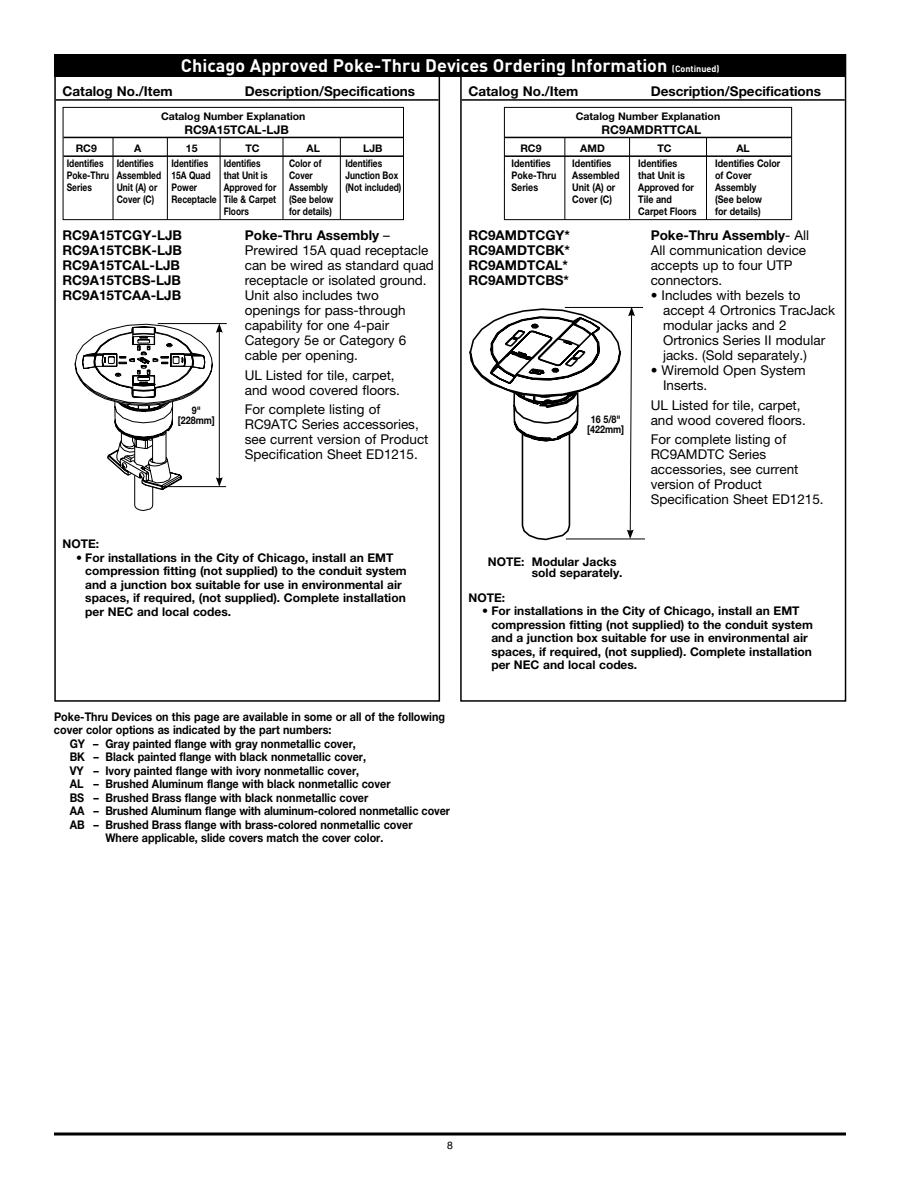
<style>
.page{position:relative;width:918px;height:1188px;background:#fff}
.page>*{position:absolute;margin:0;border:0;box-sizing:border-box;transform-origin:0 0}
.t1{font:700 18px "DIN Pro";color:#fff}
.t2{font:13.5px/15px "Helvetica Neue";color:#000}
.t3{font:700 13.5px "Helvetica Neue";color:#000}
.t4{font:700 12px "Helvetica Neue";color:#000;scale:.9 1}
.t5{font:700 12px/13.5px "Helvetica Neue";color:#000}
.t6{font:700 10.5px/12px "Helvetica Neue";color:#000;scale:.8 1}
.t7{font:700 10.5px/9.9px "Helvetica Neue";color:#000;text-align:center;scale:.85 1}
.t8{font:700 10.5px "Helvetica Neue";color:#000}
.t9{font:10.5px "Helvetica";color:#000}
.s1{font-size:9px}
.s2{font-weight:400}
</style>
<div class="page">
<hr style="left:462px;top:99px;width:383px;height:2px;background:#000">
<hr style="left:56px;top:99px;width:383px;height:2px;background:#000">
<div style="left:54px;top:54px;width:792px;height:23px;background:#000"></div>
<svg style="left:469px;top:308px;width:152px;height:232px"></svg>
<hr style="left:565px;top:307px;width:78px;height:1px;background:#000">
<hr style="left:566px;top:539px;width:79px;height:1px;background:#000">
<svg style="left:627px;top:308px;width:8px;height:231px"></svg>
<hr style="left:158px;top:323px;width:69px;height:1px;background:#000">
<hr style="left:164px;top:486px;width:62px;height:1px;background:#000">
<svg style="left:75px;top:323px;width:148px;height:188px"></svg>
<hr style="left:63px;top:137px;width:340px;height:1px;background:#000">
<hr style="left:63px;top:155px;width:340px;height:2px;background:#000">
<div style="left:63px;top:107px;width:341px;height:113px;border:1px solid #000"></div>
<hr style="left:113px;top:138px;width:1px;height:82px;background:#000">
<hr style="left:167px;top:137px;width:1px;height:83px;background:#000">
<hr style="left:220px;top:138px;width:1px;height:82px;background:#000">
<hr style="left:340px;top:137px;width:1px;height:82px;background:#000">
<hr style="left:283px;top:137px;width:1px;height:82px;background:#000">
<hr style="left:505px;top:137px;width:286px;height:1px;background:#000">
<hr style="left:505px;top:155px;width:286px;height:2px;background:#000">
<div style="left:504px;top:107px;width:288px;height:113px;border:1px solid #000"></div>
<hr style="left:564px;top:138px;width:1px;height:82px;background:#000">
<hr style="left:629px;top:138px;width:1px;height:81px;background:#000">
<hr style="left:706px;top:138px;width:1px;height:81px;background:#000">
<svg style="left:54px;top:1132px;width:792px;height:4px"></svg>
<h1 class="t1" style="left:181px;top:53px;width:540px">Chicago Approved Poke-Thru Devices Ordering Information <span class="s1">(Continued)</span></h1>
<p class="t3" style="left:63px;top:83px;width:112px">Catalog No./Item</p>
<p class="t3" style="left:245px;top:83px;width:172px">Description/Specifications</p>
<p class="t8" style="left:161px;top:110px;width:146px">Catalog Number Explanation</p>
<p class="t5" style="left:184px;top:122px;width:106px">RC9A15TCAL-LJB</p>
<p class="t8" style="left:76px;top:142px;width:23px">RC9</p>
<p class="t8" style="left:134px;top:142px;width:9px">A</p>
<p class="t8" style="left:186px;top:142px;width:13px">15</p>
<p class="t8" style="left:245px;top:142px;width:16px">TC</p>
<p class="t8" style="left:306px;top:142px;width:15px">AL</p>
<p class="t8" style="left:363px;top:142px;width:21px">LJB</p>
<p class="t6" style="left:67px;top:157px;width:110px">Identifies Identifies</p>
<p class="t6" style="left:171px;top:157px;width:48px">Identifies</p>
<p class="t6" style="left:224px;top:157px;width:48px">Identifies</p>
<p class="t6" style="left:289px;top:157px;width:42px">Color of</p>
<p class="t6" style="left:345px;top:157px;width:48px">Identifies</p>
<p class="t6" style="left:67px;top:169px;width:181px">Poke-Thru Assembled 15A Quad</p>
<p class="t6" style="left:224px;top:169px;width:56px">that Unit is</p>
<p class="t6" style="left:289px;top:169px;width:31px">Cover</p>
<p class="t6" style="left:345px;top:169px;width:68px">Junction Box</p>
<p class="t6" style="left:67px;top:181px;width:33px">Series</p>
<p class="t6" style="left:117px;top:181px;width:52px">Unit (A) or</p>
<p class="t6" style="left:171px;top:181px;width:34px">Power</p>
<p class="t6" style="left:224px;top:181px;width:132px">Approved for Assembly</p>
<p class="t6" style="left:345px;top:181px;width:72px">(Not included)</p>
<p class="t6" style="left:117px;top:193px;width:48px">Cover (C)</p>
<p class="t6" style="left:224px;top:193px;width:138px;text-indent:-52px">Receptacle Tile &amp; Carpet (See below<br>Floors</p>
<p class="t6" style="left:289px;top:205px;width:55px">for details)</p>
<p class="t3" style="left:63px;top:227px;width:121px">RC9A15TCGY-LJB</p>
<p class="t3" style="left:245px;top:227px;width:147px">Poke-Thru Assembly <span class="s2">–</span></p>
<p class="t3" style="left:63px;top:242px;width:121px">RC9A15TCBK-LJB</p>
<p class="t2" style="left:245px;top:243px;width:185px">Prewired 15A quad receptacle</p>
<p class="t3" style="left:63px;top:257px;width:119px">RC9A15TCAL-LJB</p>
<p class="t2" style="left:245px;top:258px;width:191px">can be wired as standard quad</p>
<p class="t3" style="left:63px;top:272px;width:120px">RC9A15TCBS-LJB</p>
<p class="t2" style="left:245px;top:273px;width:183px">receptacle or isolated ground.</p>
<p class="t3" style="left:63px;top:287px;width:120px">RC9A15TCAA-LJB</p>
<p class="t2" style="left:245px;top:288px;width:163px">Unit also includes two openings for pass-through capability for one 4-pair<br>Category 5e or Category 6 cable per opening.</p>
<p class="t2" style="left:245px;top:367px;width:157px">UL Listed for tile, carpet, and wood covered floors.</p>
<p class="t2" style="left:245px;top:402px;width:185px">For complete listing of<br>RC9ATC Series accessories, see current version of Product<br>Specification Sheet ED1215.</p>
<p class="t7" style="left:178px;top:406px;width:45px">9" [228mm]</p>
<p class="t5" style="left:63px;top:537px;width:38px">NOTE:</p>
<p class="t5" style="left:85px;top:551px;width:323px;text-indent:-9px">• For installations in the City of Chicago, install an EMT compression fitting (not supplied) to the conduit system and a junction box suitable for use in environmental air spaces, if required, (not supplied). Complete installation per NEC and local codes.</p>
<p class="t4" style="left:54px;top:709px;width:436px">Poke-Thru Devices on this page are available in some or all of the following</p>
<p class="t4" style="left:54px;top:722px;width:310px">cover color options as indicated by the part numbers:</p>
<p class="t4" style="left:70px;top:736px;width:320px">GY – Gray painted flange with gray nonmetallic cover,</p>
<p class="t4" style="left:70px;top:749px;width:331px">BK – Black painted flange with black nonmetallic cover,</p>
<p class="t4" style="left:70px;top:763px;width:323px">VY – Ivory painted flange with ivory nonmetallic cover,</p>
<p class="t4" style="left:70px;top:776px;width:358px">AL – Brushed Aluminum flange with black nonmetallic cover</p>
<p class="t4" style="left:70px;top:790px;width:333px">BS – Brushed Brass flange with black nonmetallic cover</p>
<p class="t4" style="left:70px;top:803px;width:424px">AA – Brushed Aluminum flange with aluminum-colored nonmetallic cover</p>
<p class="t4" style="left:70px;top:817px;width:383px">AB – Brushed Brass flange with brass-colored nonmetallic cover</p>
<p class="t4" style="left:105px;top:830px;width:310px">Where applicable, slide covers match the cover color.</p>
<p class="t3" style="left:468px;top:83px;width:112px">Catalog No./Item</p>
<p class="t3" style="left:651px;top:83px;width:172px">Description/Specifications</p>
<p class="t8" style="left:576px;top:110px;width:146px">Catalog Number Explanation</p>
<p class="t5" style="left:601px;top:122px;width:101px">RC9AMDRTTCAL</p>
<p class="t8" style="left:520px;top:142px;width:23px">RC9</p>
<p class="t8" style="left:580px;top:142px;width:26px">AMD</p>
<p class="t8" style="left:657px;top:142px;width:16px">TC</p>
<p class="t8" style="left:736px;top:142px;width:15px">AL</p>
<p class="t7" style="left:512px;top:158px;width:48px">Identifies</p>
<p class="t7" style="left:572px;top:158px;width:48px">Identifies</p>
<p class="t7" style="left:638px;top:158px;width:48px">Identifies</p>
<p class="t7" style="left:715px;top:158px;width:78px">Identifies Color</p>
<p class="t7" style="left:512px;top:170px;width:54px">Poke-Thru</p>
<p class="t7" style="left:572px;top:170px;width:57px">Assembled</p>
<p class="t7" style="left:638px;top:170px;width:56px">that Unit is</p>
<p class="t7" style="left:715px;top:170px;width:44px">of Cover</p>
<p class="t7" style="left:512px;top:182px;width:33px">Series</p>
<p class="t7" style="left:572px;top:182px;width:52px">Unit (A) or</p>
<p class="t7" style="left:638px;top:182px;width:67px">Approved for</p>
<p class="t7" style="left:715px;top:182px;width:50px">Assembly</p>
<p class="t7" style="left:572px;top:194px;width:48px">Cover (C)</p>
<p class="t7" style="left:638px;top:194px;width:41px">Tile and</p>
<p class="t7" style="left:715px;top:194px;width:57px">(See below</p>
<p class="t7" style="left:638px;top:206px;width:70px">Carpet Floors</p>
<p class="t7" style="left:715px;top:206px;width:55px">for details)</p>
<p class="t3" style="left:468px;top:227px;width:103px">RC9AMDTCGY*</p>
<p class="t3" style="left:651px;top:227px;width:160px">Poke-Thru Assembly<span class="s2">- All</span></p>
<p class="t3" style="left:468px;top:242px;width:103px">RC9AMDTCBK*</p>
<p class="t2" style="left:651px;top:243px;width:157px">All communication device</p>
<p class="t3" style="left:468px;top:257px;width:101px">RC9AMDTCAL*</p>
<p class="t2" style="left:651px;top:258px;width:144px">accepts up to four UTP</p>
<p class="t3" style="left:468px;top:272px;width:102px">RC9AMDTCBS*</p>
<p class="t2" style="left:651px;top:273px;width:73px">connectors.</p>
<p class="t2" style="left:663px;top:288px;width:174px;text-indent:-12px">• Includes with bezels to accept 4 Ortronics TracJack modular jacks and 2<br>Ortronics Series II modular jacks. (Sold separately.)</p>
<p class="t2" style="left:663px;top:363px;width:144px;text-indent:-12px">• Wiremold Open System<br>Inserts.</p>
<p class="t2" style="left:651px;top:397px;width:157px">UL Listed for tile, carpet, and wood covered floors.</p>
<p class="t2" style="left:651px;top:432px;width:175px">For complete listing of<br>RC9AMDTC Series accessories, see current version of Product<br>Specification Sheet ED1215.</p>
<p class="t7" style="left:587px;top:414px;width:45px">16 5/8" [422mm]</p>
<p class="t5" style="left:532px;top:555px;width:92px;line-height:11.2px;text-indent:-44px">NOTE: Modular Jacks sold separately.</p>
<p class="t5" style="left:469px;top:590px;width:38px">NOTE:</p>
<p class="t5" style="left:491px;top:604px;width:323px;text-indent:-9px">• For installations in the City of Chicago, install an EMT compression fitting (not supplied) to the conduit system and a junction box suitable for use in environmental air spaces, if required, (not supplied). Complete installation per NEC and local codes.</p>
<p class="t9" style="left:447px;top:1138px;width:7px">8</p>
</div>
